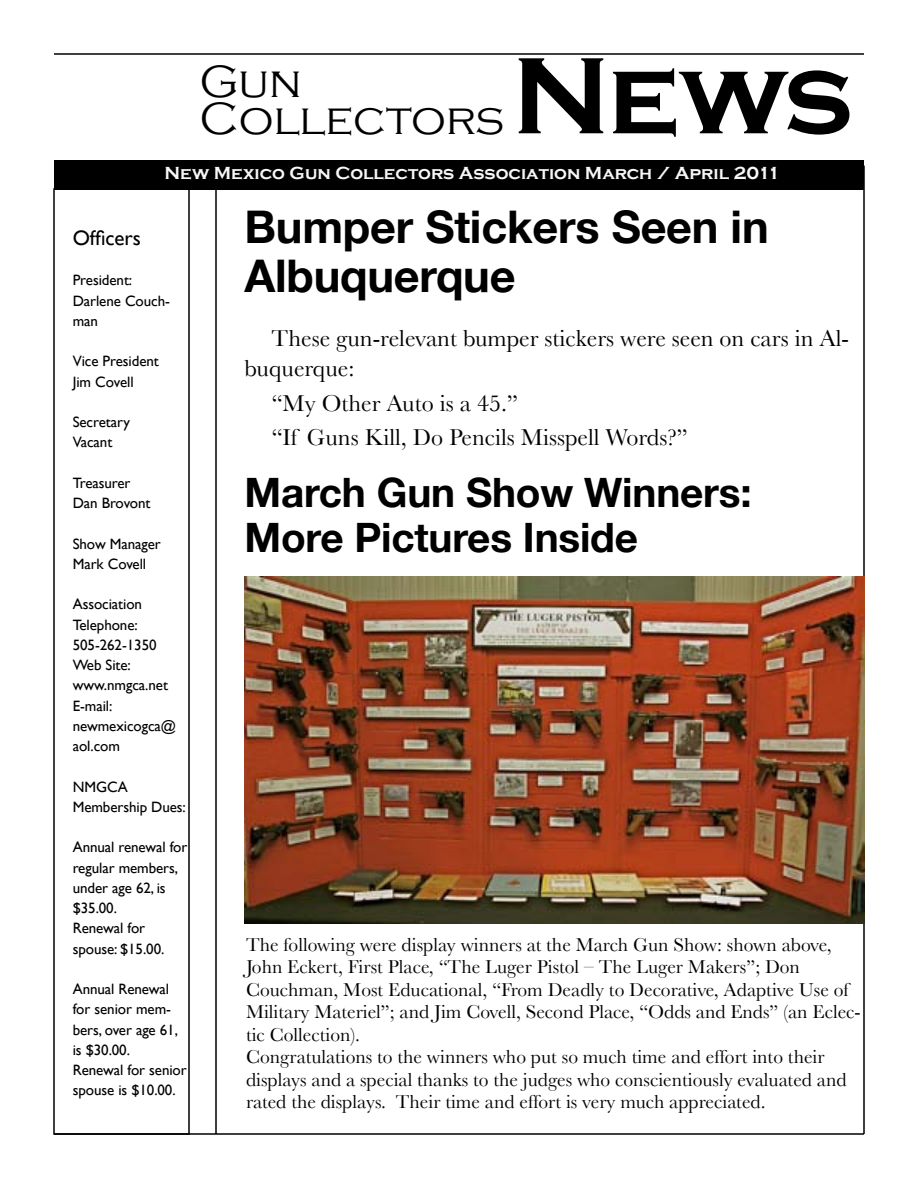
<style>
.page{position:relative;width:918px;height:1188px;background:#fff}
.page>*{position:absolute;margin:0;border:0;box-sizing:border-box;transform-origin:0 0}
.t1{font:700 112.5px "Copperplate Gothic";color:#000}
.t2{font:300 46.5px/37.5px "Copperplate Gothic";color:#000}
.t3{font:700 45px/49.5px "Helvetica Neue";letter-spacing:-.005em;color:#000}
.t4{font:700 40.5px/45px "Helvetica Neue";letter-spacing:-.005em;color:#000}
.t5{font:24px/30px "Baskerville";color:#000}
.t6{font:21px "Gill Sans";letter-spacing:-.005em;color:#000}
.t7{font:19.5px/22.5px "Baskerville";color:#000}
.t8{font:700 18px "Copperplate Gothic";color:#f7f7f7}
.t9{font:15px/20.2px "Gill Sans";letter-spacing:-.005em;color:#000}
</style>
<div class="page">
<div style="left:55px;top:161px;width:808px;height:28px;background:#000"></div>
<div style="left:54px;top:160px;width:810px;height:30px;border:2px solid #000"></div>
<hr style="left:215px;top:189px;width:2px;height:945px;background:#000">
<hr style="left:54px;top:1133px;width:810px;height:2px;background:#000">
<hr style="left:863px;top:166px;width:2px;height:968px;background:#000">
<hr style="left:54px;top:53px;width:810px;height:2px;background:#000">
<img style="left:245px;top:576px;width:619px;height:347px">
<p class="t2" style="left:200px;top:63px;width:306px">Gun<br>Collectors</p>
<p class="t1" style="left:512px;top:34px;width:343px">News</p>
<p class="t8" style="left:165px;top:163px;width:617px">New Mexico Gun Collectors Association March / April 2011</p>
<p class="t3" style="left:244px;top:201px;width:526px">Bumper Stickers Seen in<br>Albuquerque</p>
<p class="t5" style="left:244px;top:323px;width:606px;text-indent:27px">These gun-relevant bumper stickers were seen on cars in Al&shy;buquerque:</p>
<p class="t5" style="left:272px;top:385px;width:418px;line-height:34.5px">“My Other Auto is a 45.”<br>“If Guns Kill, Do Pencils Misspell Words?”</p>
<p class="t6" style="left:73px;top:225px;width:70px">Officers</p>
<p class="t9" style="left:73px;top:270px;width:99px">President:<br>Darlene Couch&shy;man</p>
<p class="t9" style="left:73px;top:351px;width:88px">Vice President<br>Jim Covell</p>
<p class="t9" style="left:73px;top:412px;width:59px">Secretary<br>Vacant</p>
<p class="t9" style="left:73px;top:472px;width:79px">Treasurer<br>Dan Brovont</p>
<p class="t9" style="left:73px;top:533px;width:90px">Show Manager<br>Mark Covell</p>
<p class="t9" style="left:73px;top:594px;width:105px">Association<br>Telephone:<br>505-262-1350<br>Web Site: www.nmgca.net<br>E-mail: newmexicogca@ aol.com</p>
<p class="t9" style="left:73px;top:776px;width:115px">NMGCA<br>Membership Dues:</p>
<p class="t9" style="left:73px;top:837px;width:116px">Annual renewal for regular members, under age 62, is $35.00.<br>Renewal for spouse: $15.00.</p>
<p class="t9" style="left:73px;top:979px;width:116px">Annual Renewal for senior mem&shy;bers, over age 61, is $30.00.<br>Renewal for senior spouse is $10.00.</p>
<p class="t4" style="left:244px;top:470px;width:509px">March Gun Show Winners:<br>More Pictures Inside</p>
<p class="t7" style="left:246px;top:933px;width:616px">The following were display winners at the March Gun Show: shown above, John Eckert, First Place, “The Luger Pistol – The Luger Makers”; Don Couchman, Most Educational, “From Deadly to Decorative, Adaptive Use of Military Materiel”; and Jim Covell, Second Place, “Odds and Ends” (an Eclec&shy;tic Collection).<br>Congratulations to the winners who put so much time and effort into their displays and a special thanks to the judges who conscientiously evaluated and rated the displays. Their time and effort is very much appreciated.</p>
</div>
